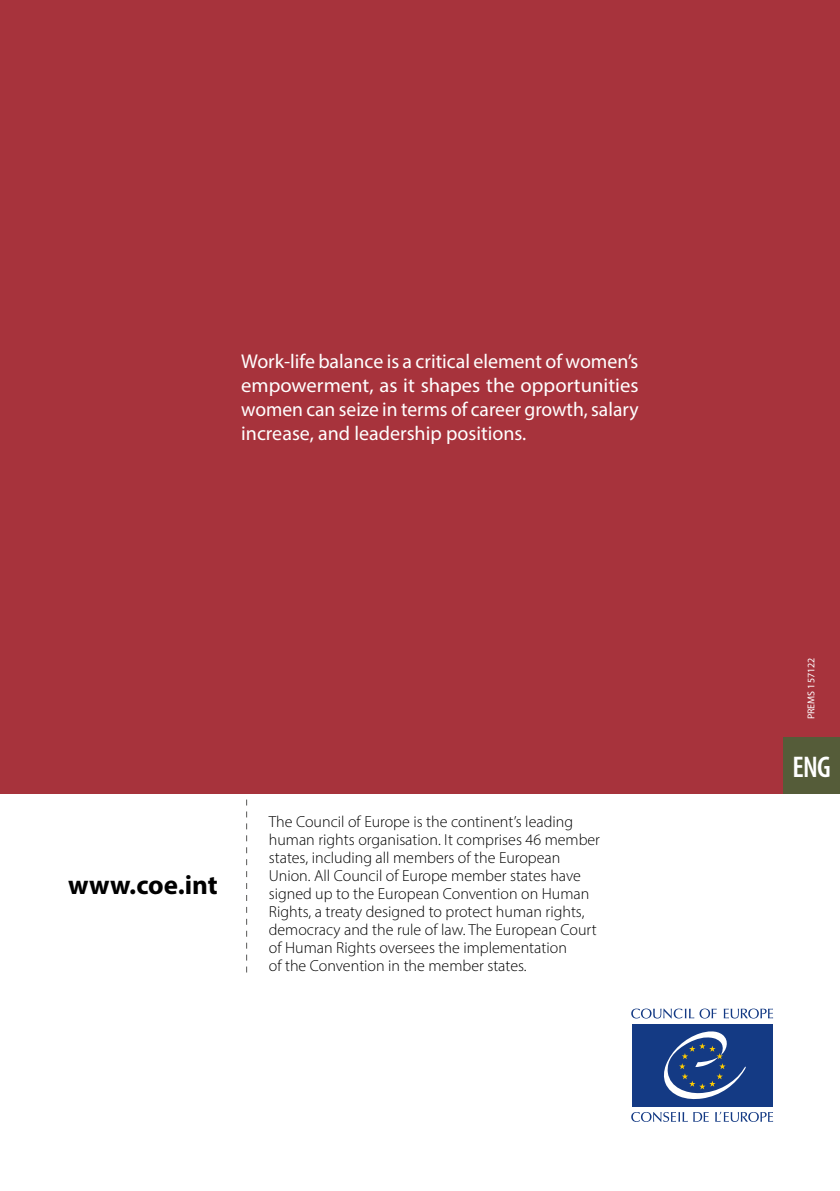
<style>
.page{position:relative;width:840px;height:1191px;background:#fff}
.page>*{position:absolute;margin:0;border:0;box-sizing:border-box;transform-origin:0 0}
.t1{font:600 condensed 30px "Myriad Pro";color:#fff}
.t2{font:700 27px "Myriad Pro";color:#000}
.t3{font:20px/24px "Myriad Pro";color:#fff;text-align:justify}
.t4{font:300 16px/18px "Myriad Pro";color:#000}
.t5{font:10px "Myriad Pro";color:#fff}
</style>
<div class="page">
<div style="left:0;top:0;width:839px;height:794px;background:#a7333c"></div>
<svg style="left:723px;top:1008px;width:49px;height:10px"></svg>
<svg style="left:631px;top:1008px;width:85px;height:10px"></svg>
<svg style="left:715px;top:1111px;width:57px;height:11px"></svg>
<svg style="left:631px;top:1112px;width:77px;height:10px"></svg>
<div style="left:631px;top:1024px;width:141px;height:82px;background:#143a84"></div>
<svg style="left:664px;top:1031px;width:81px;height:68px"></svg>
<div style="left:782px;top:737px;width:57px;height:57px;background:#555c39"></div>
<svg style="left:246px;top:799px;width:1px;height:173px"></svg>
<p class="t3" style="left:241px;top:348px;width:398px">Work-life balance is a critical element of women’s empowerment, as it shapes the opportunities women can seize in terms of career growth, salary increase, and leadership positions.</p>
<h2 class="t2" style="left:68px;top:866px;width:151px">www.coe.int</h2>
<p class="t4" style="left:269px;top:812px;width:332px">The Council of Europe is the continent’s leading human rights organisation. It comprises 46 member states, including all members of the European Union. All Council of Europe member states have signed up to the European Convention on Human Rights, a treaty designed to protect human rights, democracy and the rule of law. The European Court of Human Rights oversees the implementation<br>of the Convention in the member states.</p>
<p class="t5" style="left:804px;top:719px;width:63px;rotate:-90deg">PREMS 157122</p>
<h1 class="t1" style="left:792px;top:748px;width:40px">ENG</h1>
</div>
